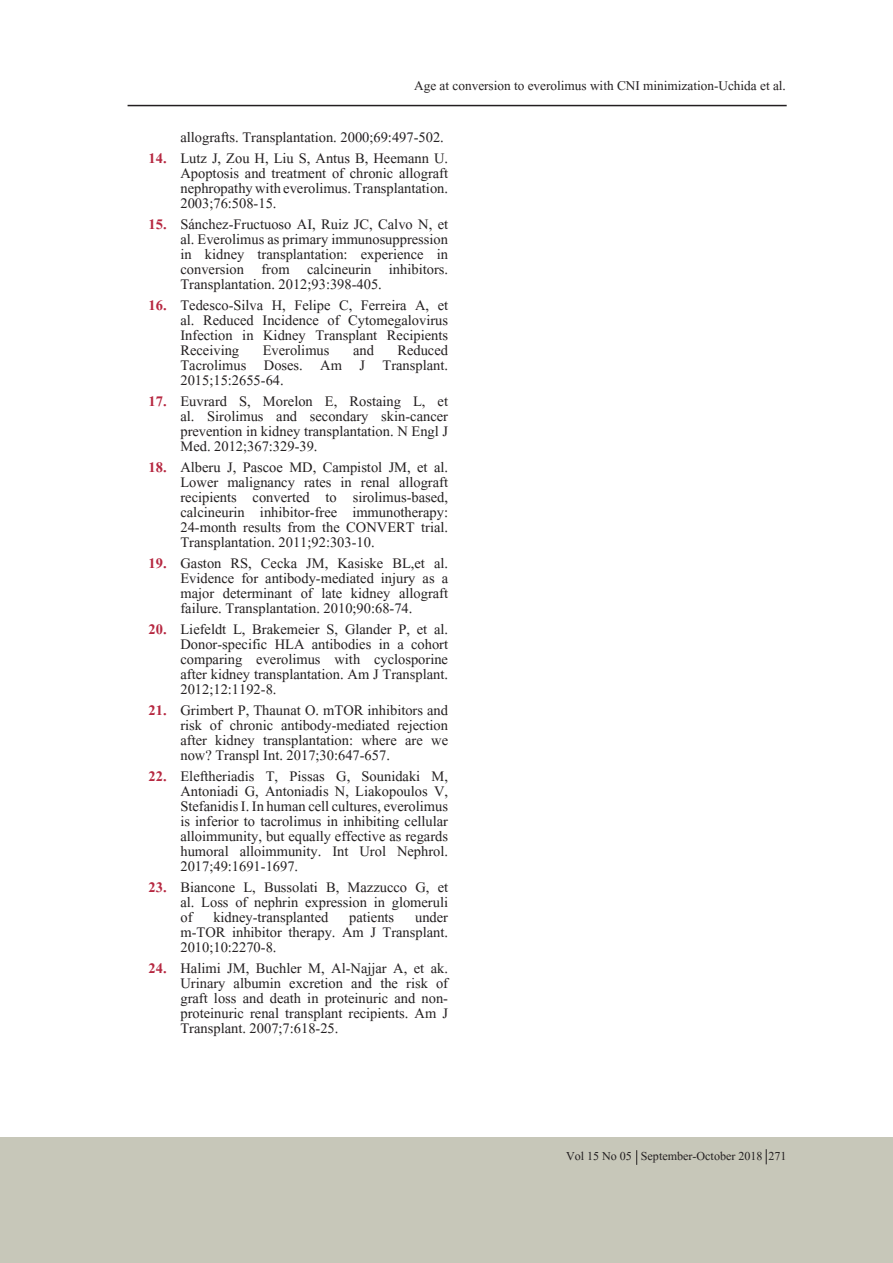
<style>
.page{position:relative;width:893px;height:1263px;background:#fff}
.page>*{position:absolute;margin:0;border:0;box-sizing:border-box;transform-origin:0 0}
.t1{font:18px/15px "Aparajita";color:#231f20;text-align:justify}
.t2{font:16.5px "Aparajita";color:#231f20}
.t3{font:15px "Aparajita";color:#231f20}
.s1{font-weight:700;color:#b62841}
</style>
<div class="page">
<div style="left:0;top:1137px;width:893px;height:126px;background:#c7c7b9"></div>
<hr style="left:128px;top:105px;width:659px;height:1px;background:#231f20">
<svg style="left:636px;top:1150px;width:1px;height:15px"></svg>
<svg style="left:766px;top:1149px;width:1px;height:15px"></svg>
<p class="t2" style="left:414px;top:77px;width:373px">Age at conversion to everolimus with CNI minimization-Uchida et al.</p>
<p class="t1" style="left:180px;top:131px;width:265px">allografts. Transplantation. 2000;69:497-502.</p>
<p class="t1" style="left:180px;top:152px;width:269px;text-indent:-32px"><span class="s1">14.</span> Lutz J, Zou H, Liu S, Antus B, Heemann U.<br>Apoptosis and treatment of chronic allograft nephropathy with everolimus. Transplantation.<br>2003;76:508-15.</p>
<p class="t1" style="left:180px;top:218px;width:269px;text-indent:-32px"><span class="s1">15.</span> Sánchez-Fructuoso AI, Ruiz JC, Calvo N, et al. Everolimus as primary immunosuppression in kidney transplantation: experience in conversion from calcineurin inhibitors.<br>Transplantation. 2012;93:398-405.</p>
<p class="t1" style="left:180px;top:299px;width:269px;text-indent:-32px"><span class="s1">16.</span> Tedesco-Silva H, Felipe C, Ferreira A, et al. Reduced Incidence of Cytomegalovirus Infection in Kidney Transplant Recipients Receiving</p>
<p class="t1" style="left:180px;top:344px;width:269px;text-indent:217px">Reduced Tacrolimus Doses. Am J Transplant.<br>2015;15:2655-64.</p>
<p class="t1" style="left:180px;top:395px;width:269px;text-indent:-32px"><span class="s1">17.</span> Euvrard S, Morelon E, Rostaing L, et al. Sirolimus and secondary skin-cancer prevention in kidney transplantation. N Engl J Med. 2012;367:329-39.</p>
<p class="t1" style="left:180px;top:461px;width:269px;text-indent:-32px"><span class="s1">18.</span> Alberu J, Pascoe MD, Campistol JM, et al.<br>Lower malignancy rates in renal allograft recipients converted to sirolimus-based, calcineurin inhibitor-free immunotherapy:<br>24-month results from the CONVERT trial.<br>Transplantation. 2011;92:303-10.</p>
<p class="t1" style="left:180px;top:557px;width:269px;text-indent:-32px"><span class="s1">19.</span> Gaston RS, Cecka JM, Kasiske BL,et al.<br>Evidence for antibody-mediated injury as a major determinant of late kidney allograft failure. Transplantation. 2010;90:68-74.</p>
<p class="t1" style="left:180px;top:623px;width:269px;text-indent:-32px"><span class="s1">20.</span> Liefeldt L, Brakemeier S, Glander P, et al.<br>Donor-specific HLA antibodies in a cohort comparing everolimus with cyclosporine after kidney transplantation. Am J Transplant.<br>2012;12:1192-8.</p>
<p class="t1" style="left:180px;top:704px;width:269px;text-indent:-32px"><span class="s1">21.</span> Grimbert P, Thaunat O. mTOR inhibitors and risk of chronic antibody-mediated rejection after kidney transplantation: where are we now? Transpl Int. 2017;30:647-657.</p>
<p class="t1" style="left:180px;top:770px;width:269px;text-indent:-32px"><span class="s1">22.</span> Eleftheriadis T, Pissas G, Sounidaki M, Antoniadi G, Antoniadis N, Liakopoulos V, Stefanidis I. In human cell cultures, everolimus is inferior to tacrolimus in inhibiting cellular alloimmunity, but equally effective as regards humoral alloimmunity. Int Urol Nephrol.<br>2017;49:1691-1697.</p>
<p class="t1" style="left:180px;top:881px;width:269px;text-indent:-32px"><span class="s1">23.</span> Biancone L, Bussolati B, Mazzucco G, et al. Loss of nephrin expression in glomeruli of kidney-transplanted patients under m-TOR inhibitor therapy. Am J Transplant.<br>2010;10:2270-8.</p>
<p class="t1" style="left:180px;top:962px;width:269px;text-indent:-32px"><span class="s1">24.</span> Halimi JM, Buchler M, Al-Najjar A, et ak.<br>Urinary albumin excretion and the risk of graft loss and death in proteinuric and non&shy;proteinuric renal transplant recipients. Am J Transplant. 2007;7:618-25.</p>
<p class="t1" style="left:263px;top:344px;width:68px">Everolimus</p>
<p class="t1" style="left:353px;top:344px;width:22px">and</p>
<p class="t3" style="left:566px;top:1148px;width:222px">Vol 15 No 05 September-October 2018 271</p>
</div>
